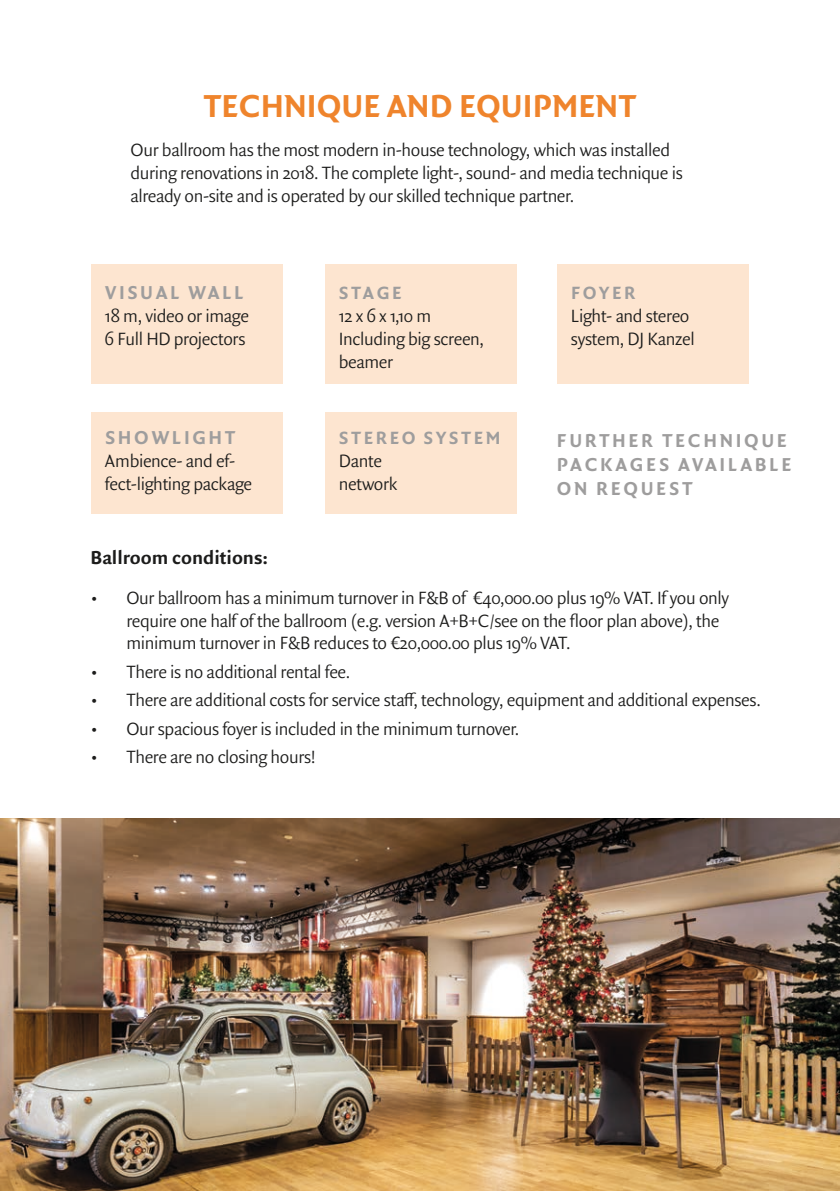
<style>
.page{position:relative;width:840px;height:1191px;background:#fff}
.page>*{position:absolute;margin:0;border:0;box-sizing:border-box;transform-origin:0 0}
.Ü_-_türkies{font:700 34px "Quadraat Sans Pro";color:#ef842c}
.Text{font:700 20px/24px "Quadraat Sans Pro";letter-spacing:.13em;color:#9e9d9d}
.Text-2{font:700 20px "Quadraat Sans Pro";color:#1c1c1b}
.Text-3{font:300 19px/22.8px "Quadraat Sans Pro";letter-spacing:-.02em;color:#1c1c1b}
.Text-4{font:700 19px/22.8px "Quadraat Sans Pro";letter-spacing:.13em;color:#9e9d9d}
.s1{font-weight:700;color:#9e9d9d}
.s2{font-weight:300;color:#1c1c1b}
</style>
<div class="page">
<div style="left:91px;top:264px;width:191px;height:119px;background:#fde5d0"></div>
<div style="left:91px;top:412px;width:191px;height:102px;background:#fde5d0"></div>
<div style="left:324px;top:264px;width:192px;height:119px;background:#fde5d0"></div>
<div style="left:324px;top:412px;width:192px;height:102px;background:#fde5d0"></div>
<div style="left:556px;top:264px;width:192px;height:119px;background:#fde5d0"></div>
<img style="left:0;top:818px;width:839px;height:373px">
<p class="Ü_-_türkies" style="left:203px;top:80px;width:434px">TECHNIQUE AND EQUIPMENT</p>
<p class="Text-3" style="left:130px;top:138px;width:553px">Our ballroom has the most modern in-house technology, which was installed during renovations in 2018. The complete light-, sound- and media technique is already on-site and is operated by our skilled technique partner.</p>
<p class="Text" style="left:105px;top:280px;width:140px">VISUAL WALL</p>
<p class="Text-3" style="left:105px;top:304px;width:145px">18 m, video or image</p>
<p class="Text-3" style="left:105px;top:327px;width:142px">6 Full HD projectors</p>
<p class="Text" style="left:105px;top:425px;width:132px">SHOWLIGHT</p>
<p class="Text-3" style="left:105px;top:449px;width:149px">Ambience- and ef&shy;fect-lighting package</p>
<p class="Text-3" style="left:338px;top:281px;width:94px"><span class="s1">STAGE<br></span>12 x 6 x 1,10 m</p>
<p class="Text-3" style="left:338px;top:327px;width:147px">Including big screen, beamer</p>
<p class="Text-4" style="left:338px;top:425px;width:163px">STEREO SYSTEM<br><span class="s2">Dante</span></p>
<p class="Text-3" style="left:338px;top:472px;width:60px">network</p>
<p class="Text-3" style="left:570px;top:281px;width:125px"><span class="s1">FOYER<br></span>Light- and stereo system, DJ Kanzel</p>
<p class="Text" style="left:556px;top:427px;width:236px">FURTHER TECHNIQUE<br>PACKAGES AVAILABLE<br>ON REQUEST</p>
<p class="Text-2" style="left:90px;top:542px;width:179px">Ballroom conditions:</p>
<p class="Text-3" style="left:126px;top:586px;width:604px;text-indent:-36px">• Our ballroom has a minimum turnover in F&amp;B of €40,000.00 plus 19% VAT. Ifyou only require one halfofthe ballroom (e.g. version A+B+C/see on the floor plan above), the minimum turnover in F&amp;B reduces to €20,000.00 plus 19% VAT.</p>
<p class="Text-3" style="left:90px;top:660px;width:261px">• There is no additional rental fee.</p>
<p class="Text-3" style="left:90px;top:688px;width:672px">• There are additional costs for service staff, technology, equipment and additional expenses.</p>
<p class="Text-3" style="left:90px;top:717px;width:430px">• Our spacious foyer is included in the minimum turnover.</p>
<p class="Text-3" style="left:90px;top:745px;width:227px">• There are no closing hours!</p>
</div>
